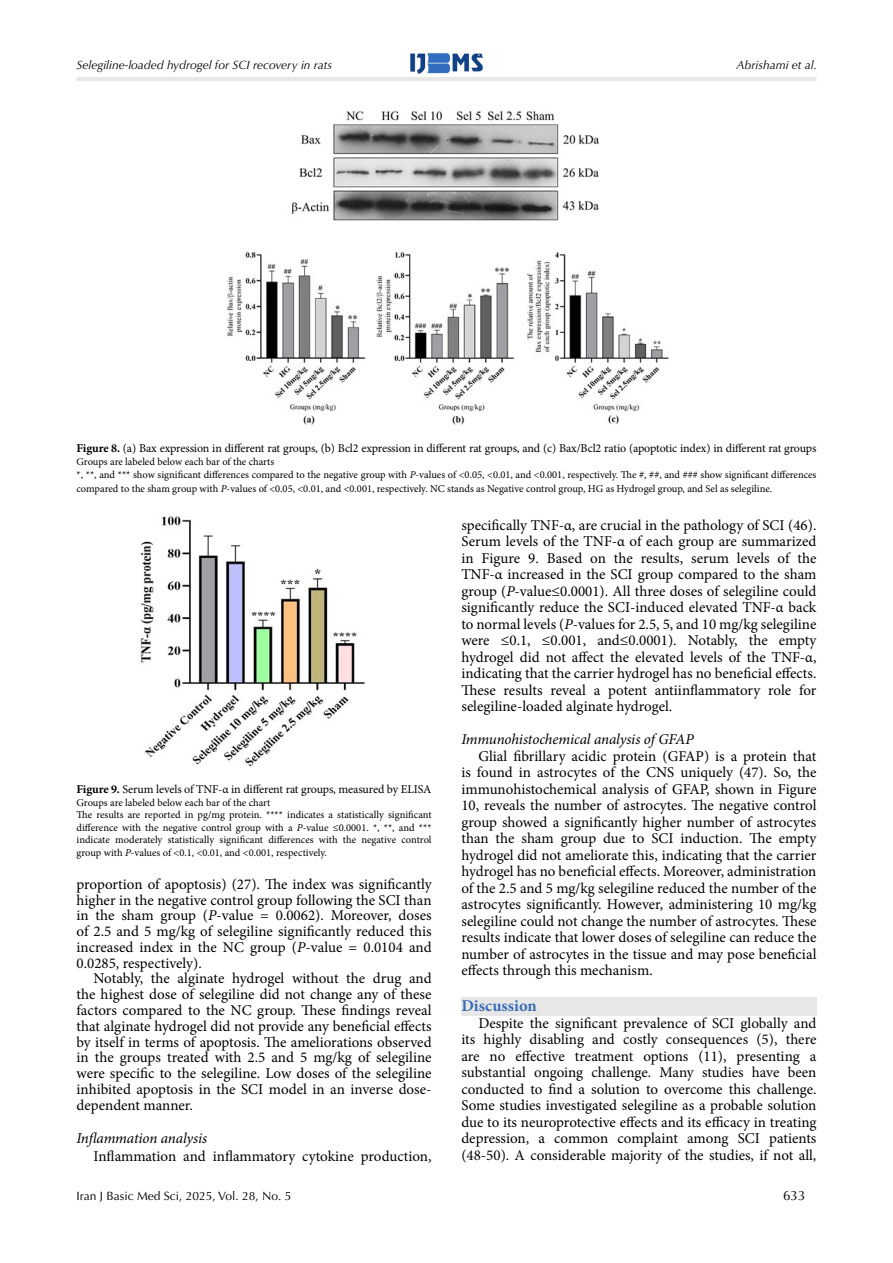
<style>
.page{position:relative;width:893px;height:1263px;background:#fff}
.page>*{position:absolute;margin:0;border:0;box-sizing:border-box;transform-origin:0 0}
.t1{font:700 16.5px "Minion Pro";color:#396cb5}
.t2{font:15px/16.5px "Minion Pro";color:#000;text-align:justify}
.t3{font:italic 15px "Minion Pro";letter-spacing:-.01em;color:#000}
.t4{font:13.5px "Optima LT Std";color:#000}
.t5{font:12px "Minion Pro";letter-spacing:-.01em;color:#000}
.t6{font:italic 12px "Optima LT Std";color:#000}
.t7{font:12px "Optima LT Std";color:#000}
.t8{font:10.5px/12.6px "Minion Pro";letter-spacing:-.005em;color:#000}
.s1{font-weight:700}
.s2{font-style:italic}
</style>
<div class="page">
<img style="left:410px;top:52px;width:74px;height:23px">
<hr style="left:77px;top:77px;width:739px;height:4px;background:#e7e7e7">
<div style="left:461px;top:997px;width:355px;height:19px;background:#e7e7e7"></div>
<img style="left:227px;top:110px;width:441px;height:314px">
<img style="left:140px;top:516px;width:225px;height:251px">
<p class="t6" style="left:77px;top:58px;width:257px">Selegiline-loaded hydrogel for SCI recovery in rats</p>
<p class="t6" style="left:737px;top:58px;width:82px">Abrishami et al.</p>
<p class="t5" style="left:77px;top:440px;width:741px"><span class="s1">Figure 8.</span> (a) Bax expression in different rat groups, (b) Bcl2 expression in different rat groups, and (c) Bax/Bcl2 ratio (apoptotic index) in different rat groups</p>
<p class="t8" style="left:77px;top:455px;width:741px">Groups are labeled below each bar of the charts<br>*, **, and *** show significant differences compared to the negative group with <span class="s2">P</span>-values of &lt;0.05, &lt;0.01, and &lt;0.001, respectively. The #, ##, and ### show significant differences</p>
<p class="t8" style="left:77px;top:482px;width:697px">compared to the sham group with <span class="s2">P</span>-values of &lt;0.05, &lt;0.01, and &lt;0.001, respectively. NC stands as Negative control group, HG as Hydrogel group, and Sel as selegiline.</p>
<p class="t5" style="left:77px;top:781px;width:356px"><span class="s1">Figure 9.</span> Serum levels of TNF-α in different rat groups, measured by ELISA</p>
<p class="t8" style="left:77px;top:796px;width:357px">Groups are labeled below each bar of the chart<br>The results are reported in pg/mg protein. **** indicates a statistically significant difference with the negative control group with a <span class="s2">P</span>-value ≤0.0001. *, **, and *** indicate moderately statistically significant differences with the negative control group with <span class="s2">P</span>-values of &lt;0.1, &lt;0.01, and &lt;0.001, respectively.</p>
<p class="t2" style="left:77px;top:876px;width:357px;line-height:15.8px">proportion of apoptosis) (27). The index was significantly higher in the negative control group following the SCI than in the sham group (<span class="s2">P</span>-value = 0.0062). Moreover, doses of 2.5 and 5 mg/kg of selegiline significantly reduced this increased index in the NC group (<span class="s2">P</span>-value = 0.0104 and 0.0285, respectively).</p>
<p class="t2" style="left:77px;top:971px;width:357px;line-height:15.8px;text-indent:17px">Notably, the alginate hydrogel without the drug and the highest dose of selegiline did not change any of these factors compared to the NC group. These findings reveal that alginate hydrogel did not provide any beneficial effects by itself in terms of apoptosis. The ameliorations observed in the groups treated with 2.5 and 5 mg/kg of selegiline were specific to the selegiline. Low doses of the selegiline inhibited apoptosis in the SCI model in an inverse dose&shy;dependent manner.</p>
<p class="t3" style="left:77px;top:1127px;width:132px">Inflammation analysis</p>
<p class="t2" style="left:94px;top:1147px;width:340px">Inflammation and inflammatory cytokine production,</p>
<p class="t2" style="left:461px;top:516px;width:357px">specifically TNF-α, are crucial in the pathology of SCI (46).<br>Serum levels of the TNF-α of each group are summarized in Figure 9. Based on the results, serum levels of the TNF-α increased in the SCI group compared to the sham group (<span class="s2">P</span>-value≤0.0001). All three doses of selegiline could significantly reduce the SCI-induced elevated TNF-α back to normal levels (<span class="s2">P</span>-values for 2.5, 5, and 10 mg/kg selegiline were ≤0.1, ≤0.001, and≤0.0001). Notably, the empty hydrogel did not affect the elevated levels of the TNF-α, indicating that the carrier hydrogel has no beneficial effects.<br>These results reveal a potent antiinflammatory role for selegiline-loaded alginate hydrogel.</p>
<p class="t3" style="left:461px;top:729px;width:234px">Immunohistochemical analysis of GFAP</p>
<p class="t2" style="left:461px;top:747px;width:357px;text-indent:17px">Glial fibrillary acidic protein (GFAP) is a protein that is found in astrocytes of the CNS uniquely (47). So, the immunohistochemical analysis of GFAP, shown in Figure 10, reveals the number of astrocytes. The negative control group showed a significantly higher number of astrocytes than the sham group due to SCI induction. The empty hydrogel did not ameliorate this, indicating that the carrier hydrogel has no beneficial effects. Moreover, administration of the 2.5 and 5 mg/kg selegiline reduced the number of the astrocytes significantly. However, administering 10 mg/kg selegiline could not change the number of astrocytes. These results indicate that lower doses of selegiline can reduce the number of astrocytes in the tissue and may pose beneficial effects through this mechanism.</p>
<p class="t1" style="left:461px;top:994px;width:77px">Discussion</p>
<p class="t2" style="left:461px;top:1014px;width:357px;text-indent:17px">Despite the significant prevalence of SCI globally and its highly disabling and costly consequences (5), there are no effective treatment options (11), presenting a substantial ongoing challenge. Many studies have been conducted to find a solution to overcome this challenge.<br>Some studies investigated selegiline as a probable solution due to its neuroprotective effects and its efficacy in treating depression, a common complaint among SCI patients (48-50). A considerable majority of the studies, if not all,</p>
<p class="t7" style="left:77px;top:1188px;width:216px">Iran J Basic Med Sci, 2025, Vol. 28, No. 5</p>
<p class="t4" style="left:783px;top:1187px;width:24px">633</p>
</div>
